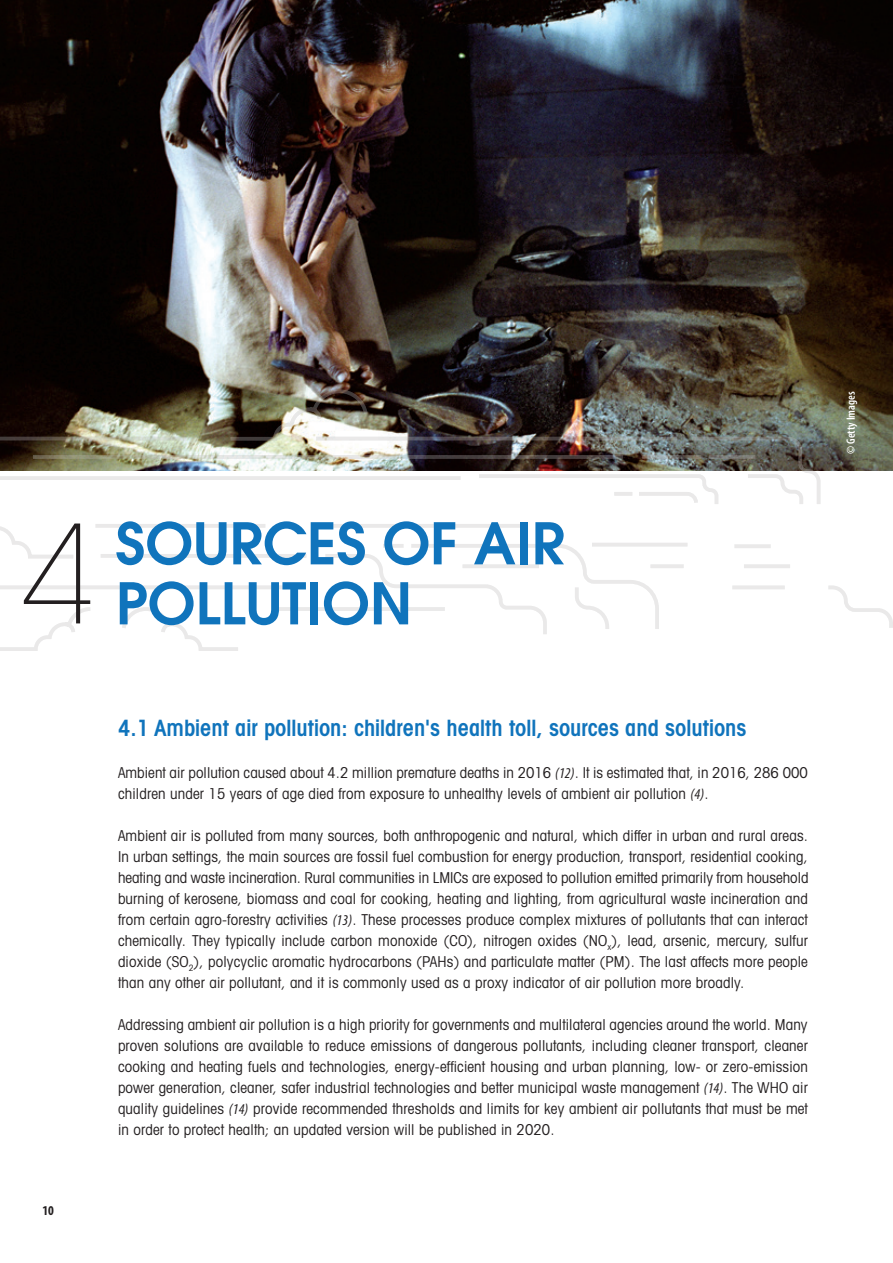
<style>
.page{position:relative;width:893px;height:1263px;background:#fff}
.page>*{position:absolute;margin:0;border:0;box-sizing:border-box;transform-origin:0 0}
.t1{font:200 135px "Avant Garde";color:#231f20}
.Inside_section_page{font:600 57px/60px "Avant Garde";color:#1074bc}
.Title_level_B{font:600 condensed 22.5px "Avant Garde";color:#1074bc}
.Body_text{font:condensed 15px/21px "Avant Garde";letter-spacing:.01em;color:#231f20;text-align:justify}
.t2{font:700 condensed 13.5px "Myriad Pro";color:#231f20}
.t3{font:600 condensed 12px "Myriad Pro";color:#fff}
.s1{font-family:"Myriad Pro";font-style:italic}
</style>
<div class="page">
<img style="left:0;top:0;width:893px;height:435px">
<svg style="left:370px;top:435px;width:523px;height:199px"></svg>
<hr style="left:0;top:476px;width:461px;height:4px;background:#eae9e9">
<svg style="left:0;top:364px;width:370px;height:287px"></svg>
<p class="t1" style="left:22px;top:495px;width:76px">4</p>
<p class="Inside_section_page" style="left:116px;top:512px;width:451px">SOURCES OF AIR<br>POLLUTION</p>
<p class="t2" style="left:43px;top:1202px;width:13px">10</p>
<p class="Title_level_B" style="left:118px;top:714px;width:630px">4.1 Ambient air pollution: children's health toll, sources and solutions</p>
<p class="Body_text" style="left:118px;top:762px;width:691px">Ambient air pollution caused about 4.2 million premature deaths in 2016 <span class="s1">(12)</span>. It is estimated that, in 2016, 286 000 children under 15 years of age died from exposure to unhealthy levels of ambient air pollution <span class="s1">(4)</span>.</p>
<p class="Body_text" style="left:118px;top:825px;width:692px">Ambient air is polluted from many sources, both anthropogenic and natural, which differ in urban and rural areas.<br>In urban settings, the main sources are fossil fuel combustion for energy production, transport, residential cooking, heating and waste incineration. Rural communities in LMICs are exposed to pollution emitted primarily from household burning of kerosene, biomass and coal for cooking, heating and lighting, from agricultural waste incineration and from certain agro-forestry activities <span class="s1">(13)</span>. These processes produce complex mixtures of pollutants that can interact chemically. They typically include carbon monoxide (CO), nitrogen oxides (NO<sub>x</sub>), lead, arsenic, mercury, sulfur dioxide (SO<sub>2</sub>), polycyclic aromatic hydrocarbons (PAHs) and particulate matter (PM). The last affects more people than any other air pollutant, and it is commonly used as a proxy indicator of air pollution more broadly.</p>
<p class="Body_text" style="left:118px;top:1014px;width:691px">Addressing ambient air pollution is a high priority for governments and multilateral agencies around the world. Many proven solutions are available to reduce emissions of dangerous pollutants, including cleaner transport, cleaner cooking and heating fuels and technologies, energy-efficient housing and urban planning, low- or zero-emission power generation, cleaner, safer industrial technologies and better municipal waste management <span class="s1">(14)</span>. The WHO air quality guidelines <span class="s1">(14)</span> provide recommended thresholds and limits for key ambient air pollutants that must be met in order to protect health; an updated version will be published in 2020.</p>
<p class="t3" style="left:844px;top:454px;width:64px;rotate:-90deg">© Getty Images</p>
</div>
